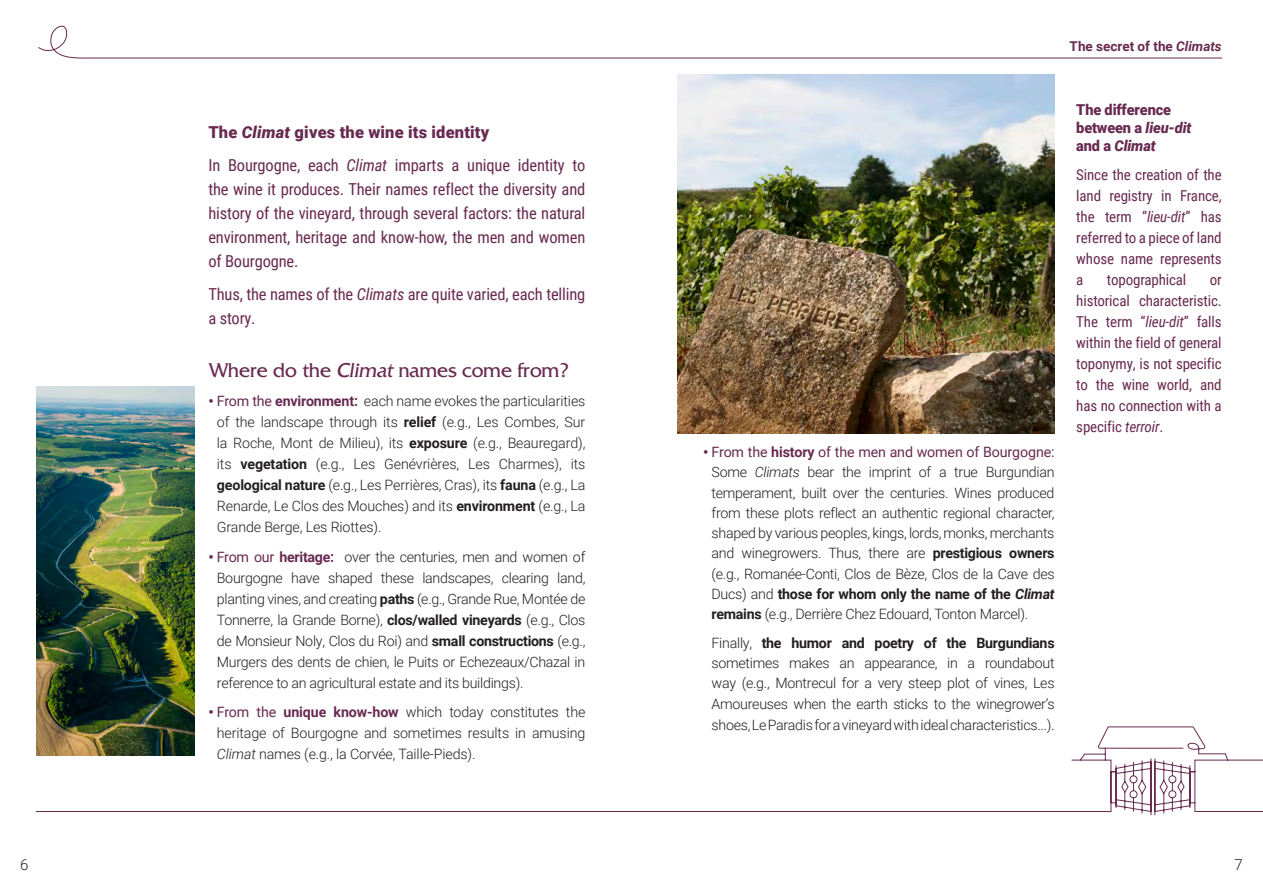
<style>
.page{position:relative;width:1263px;height:893px;background:#fff}
.page>*{position:absolute;margin:0;border:0;box-sizing:border-box;transform-origin:0 0}
.t1{font:21px "Friz Quadrata Std";letter-spacing:-.01em;color:#682a50}
.t2{font:16.5px/24px "Roboto Condensed";letter-spacing:-.01em;color:#682a50;text-align:justify}
.t3{font:900 16.5px "Roboto";letter-spacing:.01em;color:#682a50}
.t4{font:15px/21px "Roboto Condensed";letter-spacing:-.01em;color:#682a50;text-align:justify}
.t5{font:900 15px/18px "Roboto";letter-spacing:-.01em;color:#682a50}
.t6{font:300 15px "Roboto";color:#231f20}
.t7{font:300 14.25px/21px "Roboto";letter-spacing:-.02em;color:#231f20;text-align:justify}
.t8{font:700 13.5px "Roboto";color:#682a50}
.s1{font-style:italic}
.s2{font-weight:900;color:#682a50}
.s3{font-weight:400;color:#682a50}
.s4{font-weight:700;color:#682a50}
.s5{font-weight:700}
.s6{font-weight:700;font-style:italic}
</style>
<div class="page">
<svg style="left:38px;top:25px;width:1184px;height:34px"></svg>
<img style="left:36px;top:387px;width:158px;height:339px">
<img style="left:677px;top:74px;width:377px;height:360px">
<svg style="left:35px;top:726px;width:1228px;height:90px"></svg>
<p class="t3" style="left:208px;top:121px;width:282px">The <span class="s1">Climat</span> gives the wine its identity</p>
<p class="t2" style="left:208px;top:153px;width:378px">In Bourgogne, each <span class="s1">Climat</span> imparts a unique identity to the wine it produces. Their names reflect the diversity and history of the vineyard, through several factors: the natural environment, heritage and know-how, the men and women of Bourgogne.</p>
<p class="t2" style="left:208px;top:281px;width:378px">Thus, the names of the <span class="s1">Climats</span> are quite varied, each telling a story.</p>
<p class="t1" style="left:208px;top:358px;width:363px">Where do the <span class="s1">Climat</span> names come from?</p>
<p class="t7" style="left:217px;top:390px;width:370px;text-indent:-9px"><span class="s2">•</span> <span class="s3">From the</span> <span class="s4">environment:</span> each name evokes the particularities of the landscape through its <span class="s5">relief</span> (e.g., Les Combes, Sur la Roche, Mont de Milieu), its <span class="s5">exposure</span> (e.g., Beauregard), its <span class="s5">vegetation</span> (e.g., Les Genévrières, Les Charmes), its <span class="s5">geological nature</span> (e.g., Les Perrières, Cras), its <span class="s5">fauna</span> (e.g., La Renarde, Le Clos des Mouches) and its <span class="s5">environment</span> (e.g., La Grande Berge, Les Riottes).</p>
<p class="t7" style="left:217px;top:545px;width:370px;text-indent:-9px"><span class="s2">•</span> <span class="s3">From our</span> <span class="s4">heritage:</span> over the centuries, men and women of Bourgogne have shaped these landscapes, clearing land, planting vines, and creating <span class="s5">paths</span> (e.g., Grande Rue, Montée de Tonnerre, la Grande Borne), <span class="s5">clos/walled vineyards</span> (e.g., Clos de Monsieur Noly, Clos du Roi) and <span class="s5">small constructions</span> (e.g., Murgers des dents de chien, le Puits or Echezeaux/Chazal in reference to an agricultural estate and its buildings).</p>
<p class="t7" style="left:217px;top:701px;width:370px;text-indent:-8px"><span class="s2">•</span> <span class="s3">From the</span> <span class="s4">unique know-how</span> which today constitutes the heritage of Bourgogne and sometimes results in amusing <span class="s1">Climat</span> names (e.g., la Corvée, Taille-Pieds).</p>
<p class="t8" style="left:1070px;top:36px;width:154px">The secret of the <span class="s1">Climats</span></p>
<p class="t7" style="left:711px;top:441px;width:345px;line-height:20.2px;text-indent:-8px"><span class="s2">•</span> <span class="s3">From the</span> <span class="s4">history</span> <span class="s3">of the men and women of Bourgogne:<br></span>Some <span class="s1">Climats</span> bear the imprint of a true Burgundian temperament, built over the centuries. Wines produced from these plots reflect an authentic regional character, shaped by various peoples, kings, lords, monks, merchants and winegrowers. Thus, there are <span class="s5">prestigious owners </span>(e.g., Romanée-Conti, Clos de Bèze, Clos de la Cave des Ducs) and <span class="s5">those for whom only the name of the</span> <span class="s6">Climat </span><span class="s5">remains</span> (e.g., Derrière Chez Edouard, Tonton Marcel).</p>
<p class="t7" style="left:711px;top:632px;width:345px;line-height:20.4px">Finally, <span class="s5">the humor and poetry of the Burgundians </span>sometimes makes an appearance, in a roundabout way (e.g., Montrecul for a very steep plot of vines, Les Amoureuses when the earth sticks to the winegrower’s shoes, Le Paradis for a vineyard with ideal characteristics...).</p>
<p class="t5" style="left:1076px;top:100px;width:117px">The difference between a <span class="s1">lieu-dit </span>and a <span class="s1">Climat</span></p>
<p class="t4" style="left:1076px;top:164px;width:147px">Since the creation of the land registry in France, the term “<span class="s1">lieu-dit</span>” has referred to a piece of land whose name represents a</p>
<p class="t4" style="left:1107px;top:269px;width:81px">topographical</p>
<p class="t4" style="left:1076px;top:269px;width:147px;text-indent:133px">or historical characteristic.<br>The term “<span class="s1">lieu-dit</span>” falls within the field of general toponymy, is not specific to the wine world, and has no connection with a specific <span class="s1">terroir</span>.</p>
<p class="t6" style="left:20px;top:855px;width:10px">6</p>
<p class="t6" style="left:1234px;top:855px;width:10px">7</p>
</div>
